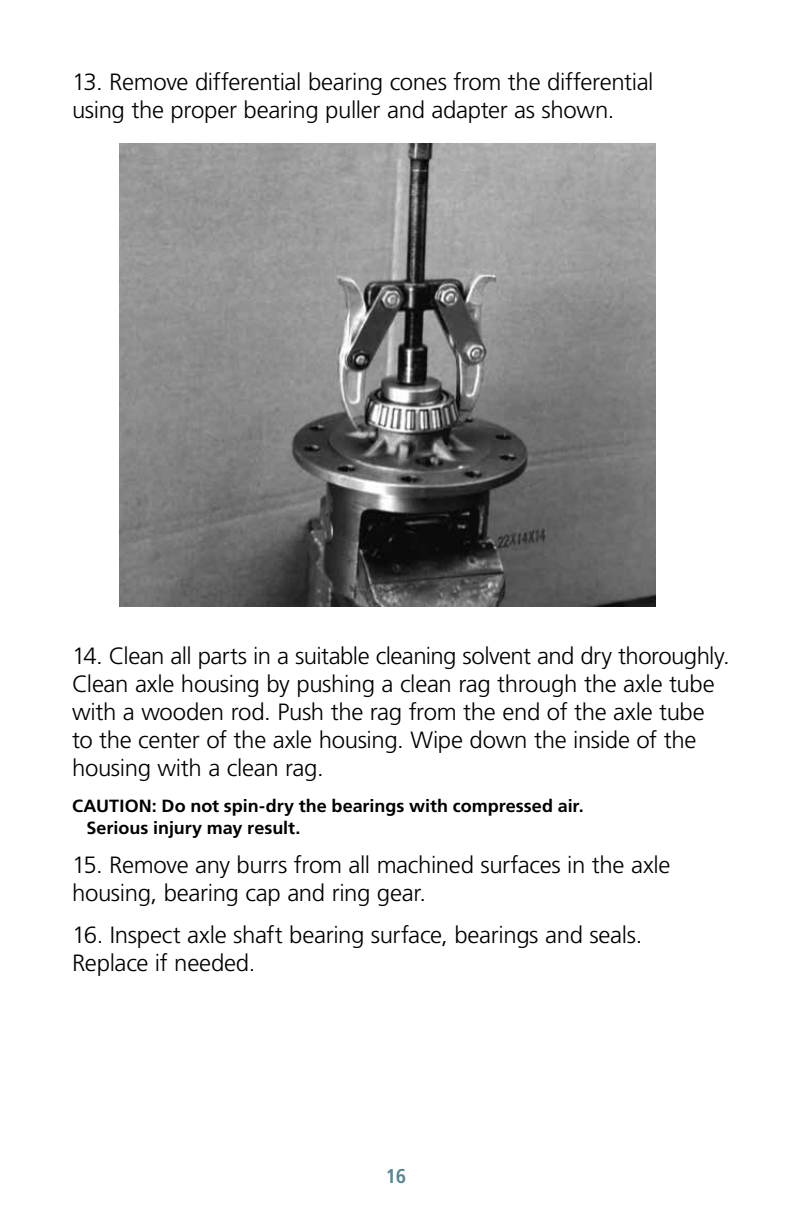
<style>
.page{position:relative;width:792px;height:1224px;background:#fff}
.page>*{position:absolute;margin:0;border:0;box-sizing:border-box;transform-origin:0 0}
.t1{font:300 23.6px/28px "Frutiger LT Pro";letter-spacing:-.015em;color:#000}
.t2{font:700 condensed 20px "Frutiger LT Pro";color:#568691}
.t3{font:700 17.6px/22px "Frutiger LT Pro";color:#000}
</style>
<div class="page">
<img style="left:120px;top:144px;width:535px;height:462px">
<p class="t1" style="left:72px;top:68px;width:583px">13. Remove differential bearing cones from the differential using the proper bearing puller and adapter as shown.</p>
<p class="t1" style="left:72px;top:642px;width:659px">14. Clean all parts in a suitable cleaning solvent and dry thoroughly.<br>Clean axle housing by pushing a clean rag through the axle tube with a wooden rod. Push the rag from the end of the axle tube to the center of the axle housing. Wipe down the inside of the housing with a clean rag.</p>
<p class="t3" style="left:86px;top:795px;width:499px;text-indent:-14px">CAUTION: Do not spin-dry the bearings with compressed air.<br>Serious injury may result.</p>
<p class="t1" style="left:72px;top:851px;width:600px">15. Remove any burrs from all machined surfaces in the axle housing, bearing cap and ring gear.</p>
<p class="t1" style="left:72px;top:921px;width:572px">16. Inspect axle shaft bearing surface, bearings and seals.<br>Replace if needed.</p>
<p class="t2" style="left:386px;top:1164px;width:22px">16</p>
</div>
